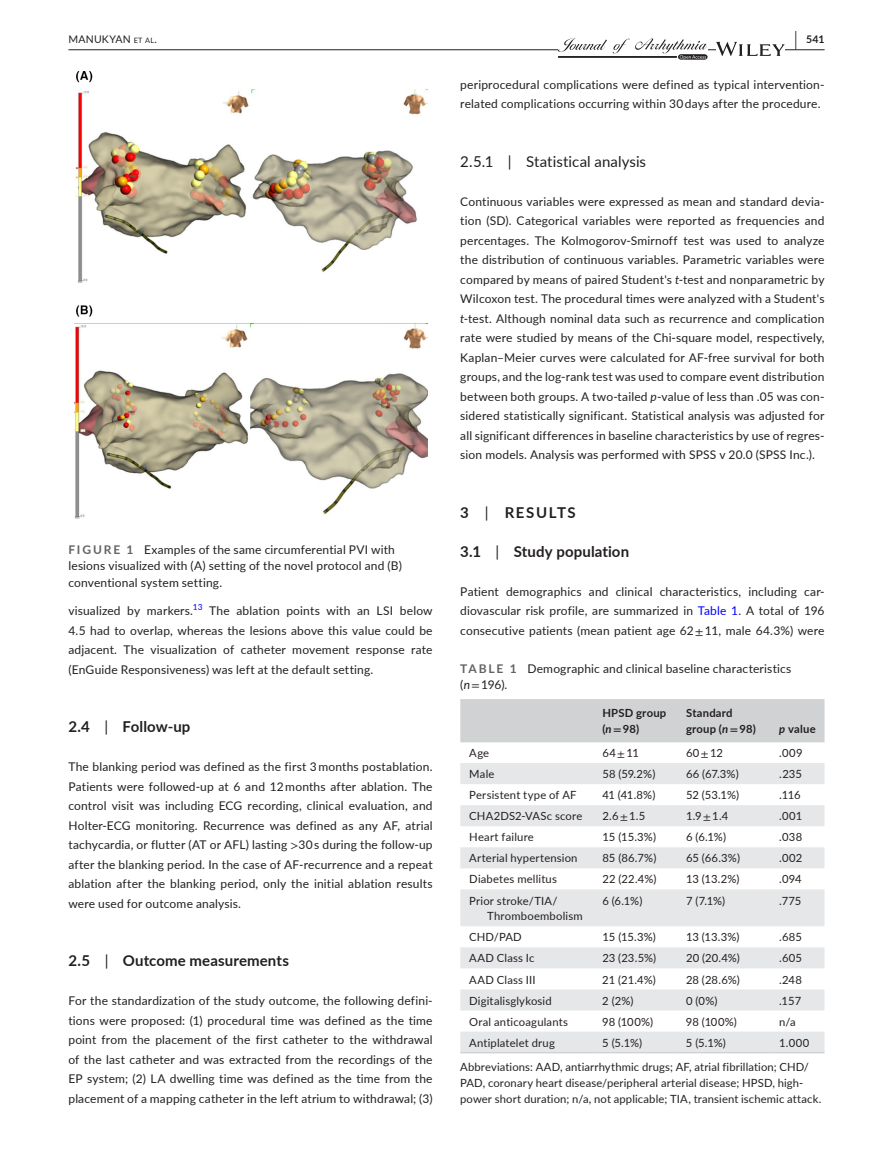
<style>
.page{position:relative;width:893px;height:1174px;background:#fff}
.page>*{position:absolute;margin:0;border:0;box-sizing:border-box;transform-origin:0 0}
.t1{font:700 15px "Lato";letter-spacing:.01em;color:#231f20}
.t2{font:15px "Lato";letter-spacing:.005em;color:#231f20}
.t3{font:700 15px "Lato";letter-spacing:.105em;color:#231f20}
.t4{font:12px/19.5px "Lato";letter-spacing:.015em;color:#231f20;text-align:justify}
.t5{font:11.25px/15.8px "Lato";letter-spacing:.015em;color:#231f20}
.t6{font:700 11.25px/15.8px "Lato";letter-spacing:.02em;color:#231f20}
.t7{font:10.5px "Lato";letter-spacing:.025em;color:#231f20}
.t8{font:700 10.5px "Lato";color:#231f20}
.t9{font:8.4px "Lato";color:#00f}
.s1{font-size:7.35px}
.s2{font-size:19.5px}
.s3{font-weight:700;color:#636366}
.s4{font-weight:400}
.s5{font-family:"STIX"}
.s6{font-style:italic}
.s7{color:#00f}
</style>
<div class="page">
<hr style="left:68px;top:49px;width:756px;height:1px;background:#231f20">
<svg style="left:558px;top:38px;width:150px;height:22px"></svg>
<svg style="left:716px;top:42px;width:69px;height:14px"></svg>
<img style="left:74px;top:71px;width:354px;height:448px">
<div style="left:460px;top:699px;width:364px;height:43px;background:#d1d2d4"></div>
<svg style="left:460px;top:763px;width:364px;height:289px;fill:#e6e7e9"></svg>
<hr style="left:460px;top:1052px;width:133px;height:1px;background:#d1d2d4">
<hr style="left:593px;top:1052px;width:84px;height:1px;background:#d1d2d4">
<hr style="left:677px;top:1052px;width:93px;height:1px;background:#d1d2d4">
<hr style="left:770px;top:1052px;width:54px;height:1px;background:#d1d2d4">
<p class="t7" style="left:68px;top:31px;width:90px">MANUKYAN <span class="s1">et al</span>.</p>
<p class="t8" style="left:795px;top:31px;width:31px"><span class="s2">|</span> 541</p>
<p class="t4" style="left:460px;top:74px;width:366px">periprocedural complications were defined as typical intervention&shy;related complications occurring within 30 days after the procedure.</p>
<p class="t4" style="left:68px;top:541px;width:335px;line-height:16.5px;text-align:left"><span class="s3">FIGURE 1</span> Examples of the same circumferential PVI with lesions visualized with (A) setting of the novel protocol and (B) conventional system setting.</p>
<p class="t4" style="left:68px;top:600px;width:126px">visualized by markers.</p>
<p class="t9" style="left:193px;top:601px;width:11px">13</p>
<p class="t4" style="left:68px;top:600px;width:366px;text-indent:141px">The ablation points with an LSI below 4.5 had to overlap, whereas the lesions above this value could be adjacent. The visualization of catheter movement response rate (EnGuide Responsiveness) was left at the default setting.</p>
<p class="t1" style="left:68px;top:716px;width:124px">2.4 <span class="s4">|</span> Follow-up</p>
<p class="t4" style="left:68px;top:756px;width:366px">The blanking period was defined as the first 3 months postablation.<br>Patients were followed-up at 6 and 12 months after ablation. The control visit was including ECG recording, clinical evaluation, and Holter-ECG monitoring. Recurrence was defined as any AF, atrial tachycardia, or flutter (AT or AFL) lasting <span class="s5">&gt;</span>30 s during the follow-up after the blanking period. In the case of AF-recurrence and a repeat ablation after the blanking period, only the initial ablation results were used for outcome analysis.</p>
<p class="t1" style="left:68px;top:950px;width:222px">2.5 <span class="s4">|</span> Outcome measurements</p>
<p class="t4" style="left:68px;top:990px;width:366px">For the standardization of the study outcome, the following defini&shy;tions were proposed: (1) procedural time was defined as the time point from the placement of the first catheter to the withdrawal of the last catheter and was extracted from the recordings of the EP system; (2) LA dwelling time was defined as the time from the placement of a mapping catheter in the left atrium to withdrawal; (3)</p>
<p class="t2" style="left:460px;top:150px;width:187px">2.5.1 | Statistical analysis</p>
<p class="t4" style="left:460px;top:191px;width:366px">Continuous variables were expressed as mean and standard devia&shy;tion (SD). Categorical variables were reported as frequencies and percentages. The Kolmogorov-Smirnoff test was used to analyze the distribution of continuous variables. Parametric variables were compared by means of paired Student's <span class="s6">t</span>-test and nonparametric by Wilcoxon test. The procedural times were analyzed with a Student's <span class="s6">t</span>-test. Although nominal data such as recurrence and complication rate were studied by means of the Chi-square model, respectively, Kaplan–Meier curves were calculated for AF-free survival for both groups, and the log-rank test was used to compare event distribution between both groups. A two-tailed <span class="s6">p</span>-value of less than .05 was con&shy;sidered statistically significant. Statistical analysis was adjusted for all significant differences in baseline characteristics by use of regres&shy;sion models. Analysis was performed with SPSS v 20.0 (SPSS Inc.).</p>
<p class="t3" style="left:460px;top:501px;width:117px">3 <span class="s4">|</span> RESULTS</p>
<p class="t1" style="left:460px;top:540px;width:170px">3.1 <span class="s4">|</span> Study population</p>
<p class="t4" style="left:460px;top:581px;width:366px">Patient demographics and clinical characteristics, including car&shy;diovascular risk profile, are summarized in <span class="s7">Table 1</span>. A total of 196 consecutive patients (mean patient age 62 <span class="s5">±</span> 11, male 64.3%) were</p>
<p class="t4" style="left:460px;top:659px;width:333px;line-height:16.5px"><span class="s3">TABLE 1</span> Demographic and clinical baseline characteristics (<span class="s6">n</span><span class="s5">=</span> 196).</p>
<p class="t6" style="left:602px;top:705px;width:65px">HPSD group (<span class="s6">n</span><span class="s5">=</span> 98)</p>
<p class="t6" style="left:686px;top:705px;width:71px">Standard group (<span class="s6">n</span><span class="s5">=</span> 98)</p>
<p class="t6" style="left:779px;top:720px;width:38px"><span class="s6">p</span> value</p>
<p class="t5" style="left:469px;top:744px;width:21px">Age</p>
<p class="t5" style="left:602px;top:744px;width:38px">64 <span class="s5">±</span> 11</p>
<p class="t5" style="left:686px;top:744px;width:39px">60 <span class="s5">±</span> 12</p>
<p class="t5" style="left:779px;top:744px;width:25px">.009</p>
<p class="t5" style="left:469px;top:765px;width:27px">Male</p>
<p class="t5" style="left:602px;top:765px;width:54px">58 (59.2%)</p>
<p class="t5" style="left:686px;top:765px;width:54px">66 (67.3%)</p>
<p class="t5" style="left:779px;top:765px;width:24px">.235</p>
<p class="t5" style="left:469px;top:786px;width:109px">Persistent type of AF</p>
<p class="t5" style="left:602px;top:786px;width:54px">41 (41.8%)</p>
<p class="t5" style="left:686px;top:786px;width:55px">52 (53.1%)</p>
<p class="t5" style="left:779px;top:786px;width:23px">.116</p>
<p class="t5" style="left:469px;top:808px;width:115px">CHA2DS2-VASc score</p>
<p class="t5" style="left:602px;top:808px;width:44px">2.6 <span class="s5">±</span> 1.5</p>
<p class="t5" style="left:686px;top:808px;width:44px">1.9 <span class="s5">±</span> 1.4</p>
<p class="t5" style="left:779px;top:808px;width:25px">.001</p>
<p class="t5" style="left:469px;top:829px;width:66px">Heart failure</p>
<p class="t5" style="left:602px;top:829px;width:55px">15 (15.3%)</p>
<p class="t5" style="left:686px;top:829px;width:41px">6 (6.1%)</p>
<p class="t5" style="left:779px;top:829px;width:24px">.038</p>
<p class="t5" style="left:469px;top:850px;width:110px">Arterial hypertension</p>
<p class="t5" style="left:602px;top:850px;width:55px">85 (86.7%)</p>
<p class="t5" style="left:686px;top:850px;width:55px">65 (66.3%)</p>
<p class="t5" style="left:779px;top:850px;width:25px">.002</p>
<p class="t5" style="left:469px;top:871px;width:89px">Diabetes mellitus</p>
<p class="t5" style="left:602px;top:871px;width:56px">22 (22.4%)</p>
<p class="t5" style="left:686px;top:871px;width:55px">13 (13.2%)</p>
<p class="t5" style="left:779px;top:871px;width:24px">.094</p>
<p class="t5" style="left:487px;top:892px;width:97px;text-indent:-18px">Prior stroke/TIA/<br>Thromboembolism</p>
<p class="t5" style="left:602px;top:892px;width:41px">6 (6.1%)</p>
<p class="t5" style="left:686px;top:892px;width:41px">7 (7.1%)</p>
<p class="t5" style="left:779px;top:892px;width:24px">.775</p>
<p class="t5" style="left:469px;top:929px;width:54px">CHD/PAD</p>
<p class="t5" style="left:602px;top:929px;width:55px">15 (15.3%)</p>
<p class="t5" style="left:686px;top:929px;width:55px">13 (13.3%)</p>
<p class="t5" style="left:779px;top:929px;width:24px">.685</p>
<p class="t5" style="left:469px;top:950px;width:67px">AAD Class Ic</p>
<p class="t5" style="left:602px;top:950px;width:55px">23 (23.5%)</p>
<p class="t5" style="left:686px;top:950px;width:55px">20 (20.4%)</p>
<p class="t5" style="left:779px;top:950px;width:24px">.605</p>
<p class="t5" style="left:469px;top:971px;width:68px">AAD Class III</p>
<p class="t5" style="left:602px;top:971px;width:55px">21 (21.4%)</p>
<p class="t5" style="left:686px;top:971px;width:55px">28 (28.6%)</p>
<p class="t5" style="left:779px;top:971px;width:24px">.248</p>
<p class="t5" style="left:469px;top:992px;width:84px">Digitalisglykosid</p>
<p class="t5" style="left:602px;top:992px;width:33px">2 (2%)</p>
<p class="t5" style="left:686px;top:992px;width:33px">0 (0%)</p>
<p class="t5" style="left:779px;top:992px;width:24px">.157</p>
<p class="t5" style="left:469px;top:1013px;width:100px">Oral anticoagulants</p>
<p class="t5" style="left:602px;top:1013px;width:52px">98 (100%)</p>
<p class="t5" style="left:686px;top:1013px;width:52px">98 (100%)</p>
<p class="t5" style="left:779px;top:1013px;width:18px">n/a</p>
<p class="t5" style="left:469px;top:1034px;width:87px">Antiplatelet drug</p>
<p class="t5" style="left:602px;top:1034px;width:41px">5 (5.1%)</p>
<p class="t5" style="left:686px;top:1034px;width:41px">5 (5.1%)</p>
<p class="t5" style="left:779px;top:1034px;width:32px">1.000</p>
<p class="t5" style="left:460px;top:1059px;width:363px">Abbreviations: AAD, antiarrhythmic drugs; AF, atrial fibrillation; CHD/<br>PAD, coronary heart disease/peripheral arterial disease; HPSD, high&shy;power short duration; n/a, not applicable; TIA, transient ischemic attack.</p>
</div>
